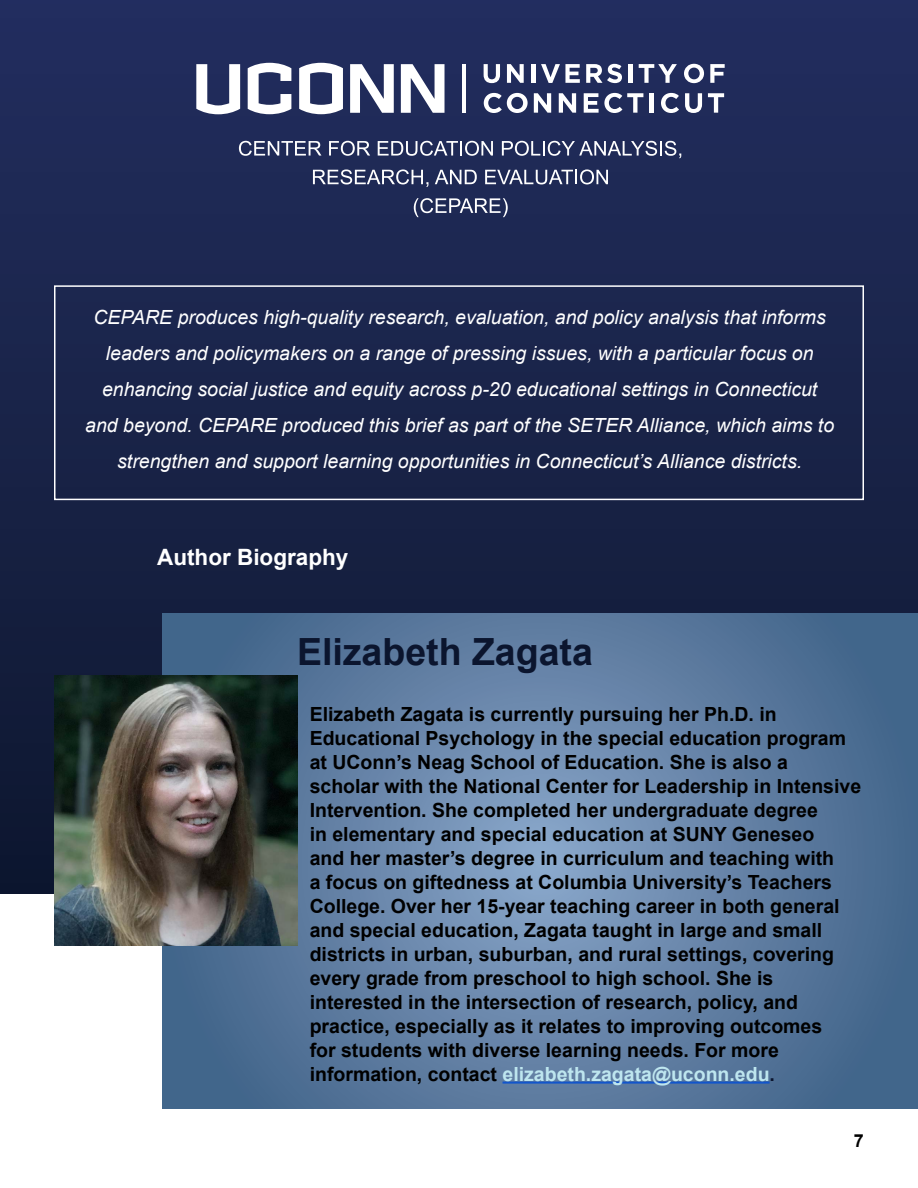
<style>
.page{position:relative;width:918px;height:1188px;background:#fff}
.page>*{position:absolute;margin:0;border:0;box-sizing:border-box;transform-origin:0 0}
.t1{font:700 37.5px "Arial";color:#0b152e}
.t2{font:700 22.5px "Arial";color:#fff}
.t3{font:700 19.5px/24px "Arial";color:#000}
.t4{font:italic 19.5px/36px "Arial";color:#fff;text-align:center}
.t5{font:700 18px "Arial";color:#000}
.s1{color:#bee6ef}
.s2{color:#0b152e}
</style>
<div class="page">
<div style="left:0;top:0;width:918px;height:893px;background:linear-gradient(to bottom,#232e5f,#0d172e)"></div>
<svg style="left:196px;top:64px;width:44px;height:50px"></svg>
<svg style="left:248px;top:63px;width:43px;height:51px"></svg>
<svg style="left:299px;top:63px;width:44px;height:51px"></svg>
<svg style="left:350px;top:64px;width:44px;height:49px"></svg>
<svg style="left:401px;top:64px;width:44px;height:49px"></svg>
<hr style="left:462px;top:64px;width:4px;height:49px;background:#fff">
<svg style="left:484px;top:64px;width:16px;height:19px"></svg>
<svg style="left:507px;top:64px;width:17px;height:19px"></svg>
<hr style="left:531px;top:64px;width:4px;height:19px;background:#fff">
<svg style="left:541px;top:64px;width:39px;height:19px"></svg>
<svg style="left:586px;top:64px;width:36px;height:19px"></svg>
<div style="left:628px;top:64px;width:5px;height:19px;background:#fff"></div>
<svg style="left:639px;top:64px;width:38px;height:19px"></svg>
<svg style="left:684px;top:64px;width:20px;height:19px"></svg>
<svg style="left:710px;top:64px;width:15px;height:19px"></svg>
<svg style="left:484px;top:93px;width:44px;height:20px"></svg>
<svg style="left:534px;top:93px;width:17px;height:20px"></svg>
<svg style="left:559px;top:93px;width:17px;height:20px"></svg>
<svg style="left:584px;top:93px;width:59px;height:20px"></svg>
<hr style="left:650px;top:93px;width:4px;height:20px;background:#fff">
<svg style="left:661px;top:93px;width:18px;height:20px"></svg>
<svg style="left:685px;top:93px;width:17px;height:20px"></svg>
<svg style="left:708px;top:93px;width:16px;height:20px"></svg>
<svg style="left:239px;top:141px;width:82px;height:15px"></svg>
<svg style="left:329px;top:141px;width:41px;height:15px"></svg>
<svg style="left:378px;top:141px;width:115px;height:15px"></svg>
<svg style="left:502px;top:141px;width:179px;height:17px;background:#586082"></svg>
<svg style="left:313px;top:169px;width:115px;height:18px"></svg>
<svg style="left:435px;top:170px;width:42px;height:14px"></svg>
<svg style="left:485px;top:169px;width:123px;height:15px"></svg>
<svg style="left:414px;top:198px;width:94px;height:19px;background:#596181"></svg>
<svg style="left:162px;top:613px;width:756px;height:495px;background:#5e7da1"></svg>
<div style="left:54px;top:285px;width:810px;height:215px;border:2px solid #fff"></div>
<hr style="left:503px;top:1082px;width:267px;height:2px;background:#15c">
<img style="left:54px;top:675px;width:243px;height:270px">
<p class="t4" style="left:85px;top:299px;width:750px">CEPARE produces high-quality research, evaluation, and policy analysis that informs leaders and policymakers on a range of pressing issues, with a particular focus on enhancing social justice and equity across p-20 educational settings in Connecticut and beyond. CEPARE produced this brief as part of the SETER Alliance, which aims to strengthen and support learning opportunities in Connecticut’s Alliance districts.</p>
<h3 class="t2" style="left:157px;top:542px;width:193px">Author Biography</h3>
<h4 class="t1" style="left:297px;top:627px;width:297px">Elizabeth Zagata</h4>
<p class="t3" style="left:310px;top:702px;width:553px">Elizabeth Zagata is currently pursuing her Ph.D. in Educational Psychology in the special education program at UConn’s Neag School of Education. She is also a scholar with the National Center for Leadership in Intensive Intervention. She completed her undergraduate degree<br>in elementary and special education at SUNY Geneseo<br>and her master’s degree in curriculum and teaching with<br>a focus on giftedness at Columbia University’s Teachers College. Over her 15-year teaching career in both general and special education, Zagata taught in large and small districts in urban, suburban, and rural settings, covering every grade from preschool to high school. She is interested in the intersection of research, policy, and practice, especially as it relates to improving outcomes<br>for students with diverse learning needs. For more information, contact <span class="s1">elizabeth.zagata@uconn.edu</span><span class="s2">.</span></p>
<p class="t5" style="left:854px;top:1129px;width:12px">7</p>
</div>
